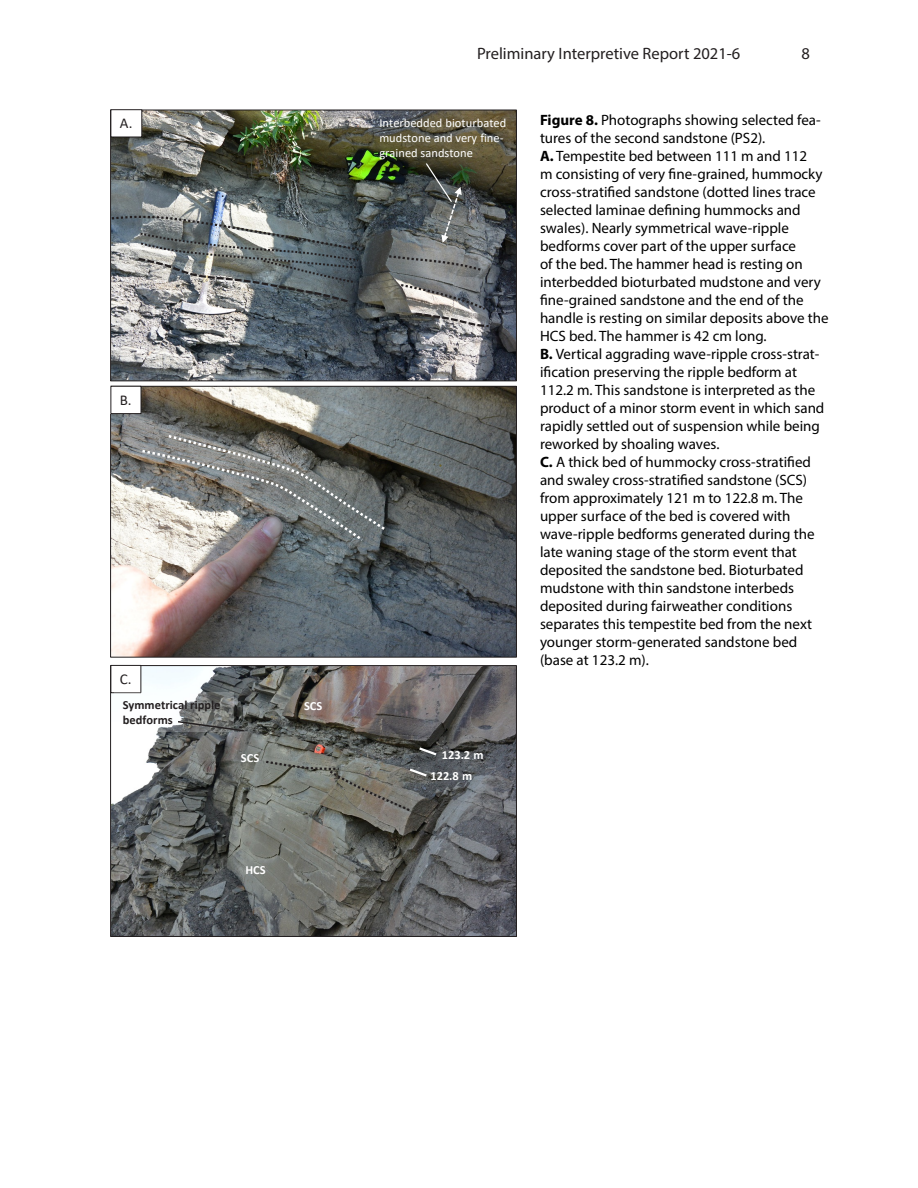
<style>
.page{position:relative;width:918px;height:1188px;background:#fff}
.page>*{position:absolute;margin:0;border:0;box-sizing:border-box;transform-origin:0 0}
.t1{font:16.5px "Myriad Pro";color:#231f20}
.Captions{font:15px/18px "Myriad Pro";color:#000}
.t2{font:15px "Calibri";color:#231f20}
.t3{font:12.45px/15px "Calibri";color:#fff}
.t4{font:700 12.45px "Calibri";letter-spacing:.005em;color:#231f20}
.t5{font:700 12.45px "Calibri";color:#fff}
.s1{font-weight:700}
</style>
<div class="page">
<img style="left:112px;top:388px;width:403px;height:268px">
<div style="left:110px;top:386px;width:407px;height:272px;border:1px solid #231f20"></div>
<img style="left:112px;top:112px;width:403px;height:267px">
<div style="left:110px;top:110px;width:407px;height:271px;border:1px solid #231f20"></div>
<img style="left:112px;top:667px;width:403px;height:268px">
<div style="left:110px;top:665px;width:407px;height:272px;border:1px solid #231f20"></div>
<div style="left:111px;top:110px;width:31px;height:27px;background:#fff"></div>
<div style="left:110px;top:109px;width:32px;height:28px;border:1px solid #231f20"></div>
<div style="left:111px;top:386px;width:30px;height:28px;background:#fff"></div>
<div style="left:110px;top:386px;width:31px;height:28px;border:1px solid #231f20"></div>
<div style="left:111px;top:665px;width:30px;height:28px;background:#fff"></div>
<div style="left:110px;top:665px;width:31px;height:28px;border:1px solid #231f20"></div>
<svg style="left:139px;top:433px;width:249px;height:110px;background:#81827f"></svg>
<svg style="left:425px;top:162px;width:37px;height:81px;background:#5a5f5b"></svg>
<svg style="left:387px;top:254px;width:99px;height:19px;background:#7c7f7f"></svg>
<div style="left:114px;top:693px;width:120px;height:39px;background:#fff;opacity:.2"></div>
<svg style="left:176px;top:720px;width:70px;height:12px"></svg>
<svg style="left:110px;top:215px;width:254px;height:90px;background:#7b8183"></svg>
<svg style="left:399px;top:282px;width:92px;height:46px;background:#838384"></svg>
<svg style="left:264px;top:746px;width:175px;height:68px;background:#71726c"></svg>
<p class="t2" style="left:120px;top:113px;width:14px">A.</p>
<p class="t2" style="left:120px;top:389px;width:13px">B.</p>
<p class="t2" style="left:120px;top:669px;width:13px">C.</p>
<p class="t4" style="left:123px;top:696px;width:99px">Symmetrical ripple</p>
<p class="t5" style="left:304px;top:697px;width:20px">SCS</p>
<p class="t4" style="left:123px;top:711px;width:52px">bedforms</p>
<p class="t5" style="left:241px;top:749px;width:20px">SCS</p>
<p class="t5" style="left:245px;top:861px;width:22px">HCS</p>
<p class="t1" style="left:477px;top:43px;width:265px">Preliminary Interpretive Report 2021-6</p>
<p class="t1" style="left:802px;top:43px;width:10px">8</p>
<p class="t3" style="left:379px;top:115px;width:128px">Interbedded bioturbated mudstone and very fine&shy;grained sandstone</p>
<p class="t5" style="left:442px;top:746px;width:43px">123.2 m</p>
<p class="t5" style="left:430px;top:767px;width:43px">122.8 m</p>
<p class="Captions" style="left:540px;top:111px;width:290px"><span class="s1">Figure 8.</span> Photographs showing selected fea&shy;tures of the second sandstone (PS2).<br><span class="s1">A.</span> Tempestite bed between 111 m and 112<br>m consisting of very fine-grained, hummocky cross-stratified sandstone (dotted lines trace selected laminae defining hummocks and swales). Nearly symmetrical wave-ripple bedforms cover part of the upper surface<br>of the bed. The hammer head is resting on interbedded bioturbated mudstone and very fine-grained sandstone and the end of the handle is resting on similar deposits above the HCS bed. The hammer is 42 cm long.<br><span class="s1">B.</span> Vertical aggrading wave-ripple cross-strat&shy;ification preserving the ripple bedform at 112.2 m. This sandstone is interpreted as the product of a minor storm event in which sand rapidly settled out of suspension while being reworked by shoaling waves.<br><span class="s1">C.</span> A thick bed of hummocky cross-stratified and swaley cross-stratified sandstone (SCS) from approximately 121 m to 122.8 m. The upper surface of the bed is covered with wave-ripple bedforms generated during the late waning stage of the storm event that deposited the sandstone bed. Bioturbated mudstone with thin sandstone interbeds deposited during fairweather conditions separates this tempestite bed from the next younger storm-generated sandstone bed (base at 123.2 m).</p>
</div>
